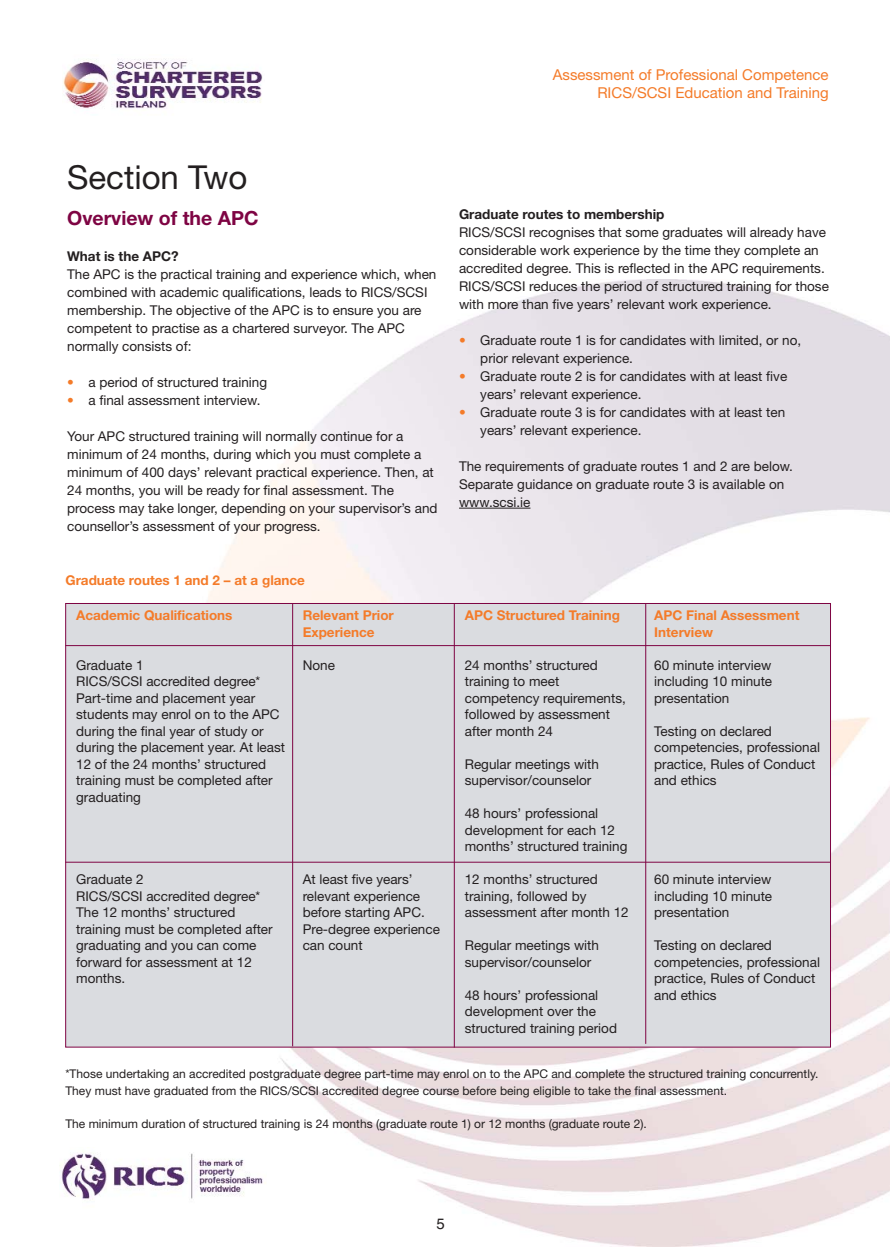
<style>
.page{position:relative;width:890px;height:1259px;background:#fff}
.page>*{position:absolute;margin:0;border:0;box-sizing:border-box;transform-origin:0 0}
.t1{font:33px "Helvetica Neue";color:#231f20}
.t2{font:700 19.5px "Helvetica Neue";color:#7e0443}
.t3{font:15px/18px "Helvetica Neue";color:#f47b29;text-align:right}
.t4{font:15px "Helvetica";color:#231f20}
.t5{font:13.5px/16.5px "Helvetica Neue";color:#231f20}
.t6{font:700 13.5px/16.5px "Helvetica Neue";color:#f47b29}
.t7{font:700 13.5px "Helvetica Neue";color:#231f20}
.t8{font:12px/16.5px "Helvetica Neue";color:#231f20}
.s1{color:#f47b29}
</style>
<div class="page">
<img style="left:185px;top:280px;width:705px;height:965px">
<img style="left:63px;top:59px;width:200px;height:50px">
<img style="left:59px;top:1147px;width:208px;height:61px">
<hr style="left:459px;top:507px;width:71px;height:1px;background:#231f20">
<div style="left:66px;top:603px;width:764px;height:443px;background:#dadce0"></div>
<hr style="left:65px;top:645px;width:765px;height:1px;background:#7e0443">
<hr style="left:65px;top:861px;width:765px;height:1px;background:#7e0443">
<hr style="left:292px;top:603px;width:1px;height:443px;background:#7e0443">
<hr style="left:454px;top:603px;width:1px;height:444px;background:#7e0443">
<hr style="left:645px;top:604px;width:1px;height:439px;background:#7e0443">
<p class="t3" style="left:553px;top:67px;width:277px">Assessment of Professional Competence<br>RICS/SCSI Education and Training</p>
<h1 class="t1" style="left:67px;top:165px;width:182px">Section Two</h1>
<h2 class="t2" style="left:67px;top:211px;width:193px">Overview of the APC</h2>
<p class="t7" style="left:67px;top:251px;width:113px">What is the APC?</p>
<p class="t5" style="left:67px;top:266px;width:371px;line-height:18px">The APC is the practical training and experience which, when combined with academic qualifications, leads to RICS/SCSI membership. The objective of the APC is to ensure you are competent to practise as a chartered surveyor. The APC normally consists of:</p>
<p class="t5" style="left:67px;top:375px;width:201px"><span class="s1">•</span> a period of structured training</p>
<p class="t5" style="left:67px;top:393px;width:195px"><span class="s1">•</span> a final assessment interview.</p>
<p class="t5" style="left:67px;top:428px;width:372px;line-height:18px">Your APC structured training will normally continue for a minimum of 24 months, during which you must complete a minimum of 400 days’ relevant practical experience. Then, at 24 months, you will be ready for final assessment. The process may take longer, depending on your supervisor’s and counsellor’s assessment of your progress.</p>
<p class="t7" style="left:459px;top:209px;width:207px">Graduate routes to membership</p>
<p class="t5" style="left:459px;top:224px;width:371px;line-height:18px">RICS/SCSI recognises that some graduates will already have considerable work experience by the time they complete an accredited degree. This is reflected in the APC requirements.<br>RICS/SCSI reduces the period of structured training for those with more than five years’ relevant work experience.</p>
<p class="t5" style="left:480px;top:332px;width:322px;line-height:18px;text-indent:-21px"><span class="s1">•</span> Graduate route 1 is for candidates with limited, or no, prior relevant experience.</p>
<p class="t5" style="left:480px;top:368px;width:308px;line-height:18px;text-indent:-21px"><span class="s1">•</span> Graduate route 2 is for candidates with at least five years’ relevant experience.</p>
<p class="t5" style="left:480px;top:404px;width:306px;line-height:18px;text-indent:-21px"><span class="s1">•</span> Graduate route 3 is for candidates with at least ten years’ relevant experience.</p>
<p class="t5" style="left:459px;top:458px;width:335px;line-height:18px">The requirements of graduate routes 1 and 2 are below.<br>Separate guidance on graduate route 3 is available on www.scsi.ie</p>
<p class="t6" style="left:65px;top:572px;width:241px">Graduate routes 1 and 2 – at a glance</p>
<p class="t6" style="left:76px;top:608px;width:158px">Academic Qualifications</p>
<p class="t5" style="left:76px;top:658px;width:210px">Graduate 1<br>RICS/SCSI accredited degree*<br>Part-time and placement year students may enrol on to the APC during the final year of study or during the placement year. At least<br>12 of the 24 months’ structured training must be completed after graduating</p>
<p class="t6" style="left:303px;top:608px;width:93px">Relevant Prior<br>Experience</p>
<p class="t5" style="left:303px;top:658px;width:34px">None</p>
<p class="t5" style="left:76px;top:872px;width:198px">Graduate 2<br>RICS/SCSI accredited degree*<br>The 12 months’ structured training must be completed after graduating and you can come forward for assessment at 12 months.</p>
<p class="t5" style="left:303px;top:872px;width:139px">At least five years’ relevant experience before starting APC.<br>Pre-degree experience can count</p>
<p class="t6" style="left:465px;top:608px;width:157px">APC Structured Training</p>
<p class="t5" style="left:465px;top:658px;width:162px">24 months’ structured training to meet competency requirements, followed by assessment after month 24</p>
<p class="t5" style="left:465px;top:757px;width:136px">Regular meetings with supervisor/counselor</p>
<p class="t5" style="left:465px;top:806px;width:164px">48 hours’ professional development for each 12 months’ structured training</p>
<p class="t5" style="left:465px;top:872px;width:165px">12 months’ structured training, followed by assessment after month 12</p>
<p class="t5" style="left:465px;top:938px;width:136px">Regular meetings with supervisor/counselor</p>
<p class="t5" style="left:465px;top:988px;width:154px">48 hours’ professional development over the structured training period</p>
<p class="t6" style="left:654px;top:608px;width:147px">APC Final Assessment<br>Interview</p>
<p class="t5" style="left:654px;top:658px;width:119px;text-align:justify">60 minute interview including 10 minute presentation</p>
<p class="t5" style="left:654px;top:724px;width:167px">Testing on declared competencies, professional practice, Rules of Conduct and ethics</p>
<p class="t5" style="left:654px;top:872px;width:119px;text-align:justify">60 minute interview including 10 minute presentation</p>
<p class="t5" style="left:654px;top:938px;width:167px">Testing on declared competencies, professional practice, Rules of Conduct and ethics</p>
<p class="t8" style="left:65px;top:1066px;width:754px">*Those undertaking an accredited postgraduate degree part-time may enrol on to the APC and complete the structured training concurrently.<br>They must have graduated from the RICS/SCSI accredited degree course before being eligible to take the final assessment.</p>
<p class="t8" style="left:65px;top:1116px;width:583px">The minimum duration of structured training is 24 months (graduate route 1) or 12 months (graduate route 2).</p>
<p class="t4" style="left:436px;top:1217px;width:10px">5</p>
</div>
